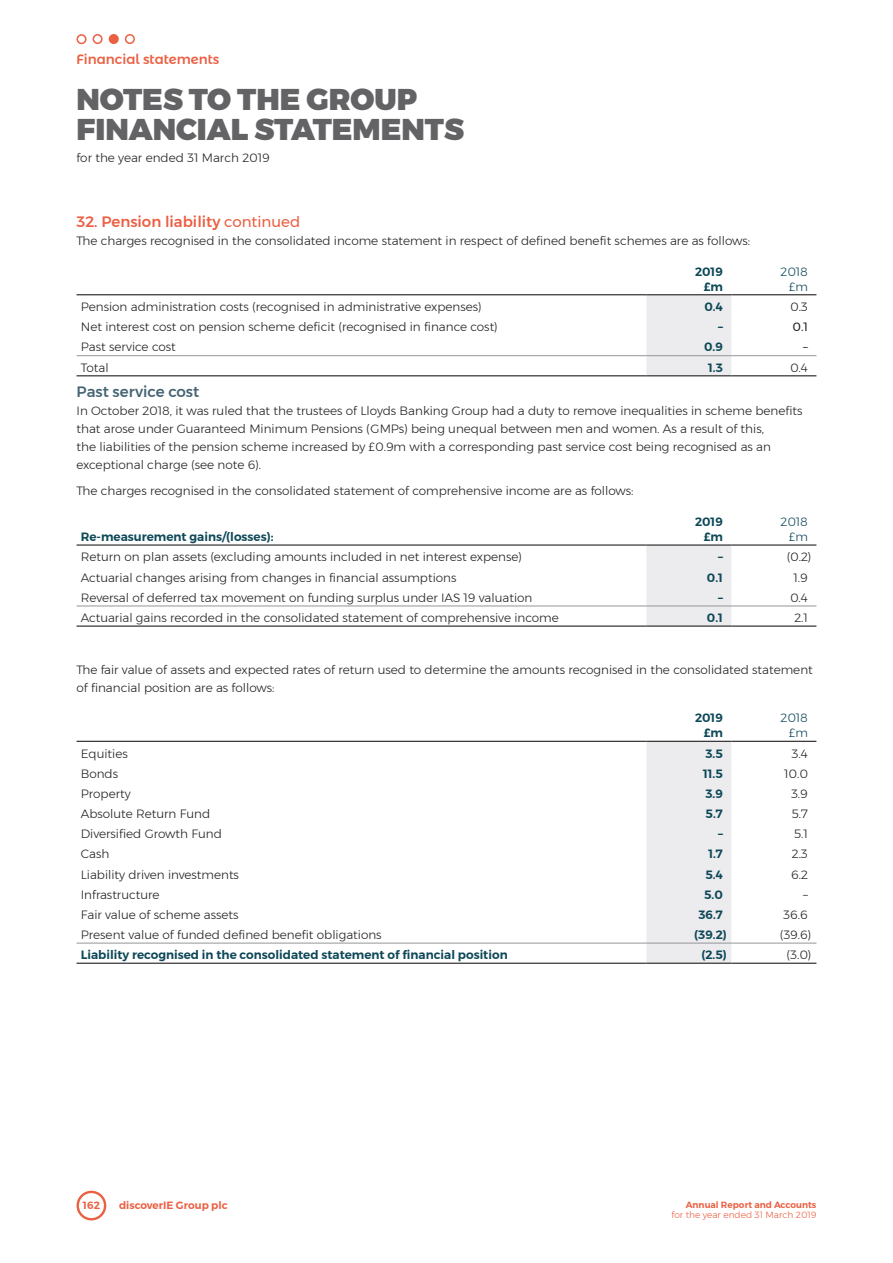
<style>
.page{position:relative;width:893px;height:1263px;background:#fff}
.page>*{position:absolute;margin:0;border:0;box-sizing:border-box;transform-origin:0 0}
.t1{font:900 30px/30px "Montserrat";color:#636366}
.t2{font:500 15px "Montserrat";color:#eb6043}
.t3{font:500 15px "Montserrat";color:#466574}
.t4{font:500 13.5px "Montserrat";color:#eb6043}
.t5{font:300 12px/18px "Montserrat";color:#231f20}
.t6{font:600 12px/15px "Montserrat";color:#0e4858;text-align:right}
.t7{font:300 12px/15px "Montserrat";color:#0e4858;text-align:right}
.t8{font:12px "Montserrat";color:#231f20}
.t9{font:600 10.5px "Montserrat";color:#eb6043}
.t10{font:300 9px "Montserrat";color:#eb6043}
.t11{font:600 9px "Montserrat";color:#eb6043}
.s1{font-weight:400}
</style>
<div class="page">
<div style="left:77px;top:1191px;width:29px;height:29px;border:2px solid #eb6043;border-radius:50%"></div>
<div style="left:646px;top:295px;width:85px;height:80px;background:#ececee"></div>
<hr style="left:77px;top:294px;width:569px;height:1px;background:#231f20">
<hr style="left:731px;top:294px;width:85px;height:1px;background:#231f20">
<hr style="left:646px;top:294px;width:85px;height:1px;background:#231f20">
<hr style="left:77px;top:375px;width:569px;height:1px;background:#231f20">
<hr style="left:646px;top:375px;width:85px;height:1px;background:#231f20">
<hr style="left:731px;top:375px;width:85px;height:1px;background:#231f20">
<hr style="left:77px;top:355px;width:569px;height:1px;background:#939598">
<hr style="left:646px;top:355px;width:85px;height:1px;background:#939598">
<hr style="left:731px;top:355px;width:85px;height:1px;background:#939598">
<div style="left:646px;top:546px;width:85px;height:79px;background:#ececee"></div>
<hr style="left:77px;top:544px;width:569px;height:2px;background:#231f20">
<hr style="left:731px;top:544px;width:85px;height:2px;background:#231f20">
<hr style="left:646px;top:544px;width:85px;height:2px;background:#231f20">
<hr style="left:77px;top:625px;width:569px;height:2px;background:#231f20">
<hr style="left:646px;top:625px;width:85px;height:2px;background:#231f20">
<hr style="left:731px;top:625px;width:85px;height:2px;background:#231f20">
<hr style="left:77px;top:606px;width:569px;height:1px;background:#939598">
<hr style="left:646px;top:606px;width:85px;height:1px;background:#939598">
<hr style="left:731px;top:606px;width:85px;height:1px;background:#939598">
<div style="left:646px;top:742px;width:85px;height:221px;background:#ececee"></div>
<hr style="left:77px;top:741px;width:569px;height:1px;background:#231f20">
<hr style="left:731px;top:741px;width:85px;height:1px;background:#231f20">
<hr style="left:646px;top:741px;width:85px;height:1px;background:#231f20">
<hr style="left:77px;top:963px;width:569px;height:1px;background:#231f20">
<hr style="left:646px;top:963px;width:85px;height:1px;background:#231f20">
<hr style="left:731px;top:963px;width:85px;height:1px;background:#231f20">
<hr style="left:77px;top:943px;width:569px;height:1px;background:#939598">
<hr style="left:646px;top:943px;width:85px;height:1px;background:#939598">
<hr style="left:731px;top:943px;width:85px;height:1px;background:#939598">
<div style="left:93px;top:34px;width:10px;height:10px;border:2px solid #eb6043;border-radius:50%"></div>
<div style="left:125px;top:34px;width:10px;height:10px;border:2px solid #eb6043;border-radius:50%"></div>
<div style="left:109px;top:35px;width:9px;height:8px;background:#eb6043;border-radius:50%"></div>
<div style="left:109px;top:34px;width:10px;height:10px;border:2px solid #eb6043;border-radius:50%"></div>
<div style="left:77px;top:34px;width:10px;height:10px;border:2px solid #eb6043;border-radius:50%"></div>
<p class="t4" style="left:77px;top:49px;width:144px">Financial statements</p>
<h1 class="t1" style="left:77px;top:84px;width:389px">NOTES TO THE GROUP<br>FINANCIAL STATEMENTS</h1>
<p class="t5" style="left:77px;top:149px;width:195px">for the year ended 31 March 2019</p>
<p class="t2" style="left:77px;top:210px;width:225px">32. Pension liability <span class="s1">continued</span></p>
<p class="t5" style="left:77px;top:232px;width:675px">The charges recognised in the consolidated income statement in respect of defined benefit schemes are as follows:</p>
<p class="t6" style="left:695px;top:264px;width:29px">2019 £m</p>
<p class="t7" style="left:780px;top:264px;width:29px">2018 £m</p>
<p class="t5" style="left:81px;top:298px;width:402px">Pension administration costs (recognised in administrative expenses)</p>
<p class="t6" style="left:704px;top:299px;width:20px">0.4</p>
<p class="t5" style="left:790px;top:298px;width:19px">0.3</p>
<p class="t5" style="left:81px;top:318px;width:419px">Net interest cost on pension scheme deficit (recognised in finance cost)</p>
<p class="t6" style="left:718px;top:320px;width:6px">–</p>
<p class="t8" style="left:792px;top:318px;width:17px">0.1</p>
<p class="t5" style="left:81px;top:338px;width:97px">Past service cost</p>
<p class="t6" style="left:704px;top:340px;width:20px">0.9</p>
<p class="t8" style="left:803px;top:338px;width:6px">–</p>
<p class="t5" style="left:81px;top:358px;width:29px">Total</p>
<p class="t6" style="left:708px;top:360px;width:16px">1.3</p>
<p class="t5" style="left:790px;top:358px;width:19px">0.4</p>
<p class="t3" style="left:77px;top:380px;width:124px">Past service cost</p>
<p class="t5" style="left:77px;top:401px;width:727px">In October 2018, it was ruled that the trustees of Lloyds Banking Group had a duty to remove inequalities in scheme benefits that arose under Guaranteed Minimum Pensions (GMPs) being unequal between men and women. As a result of this,<br>the liabilities of the pension scheme increased by £0.9m with a corresponding past service cost being recognised as an exceptional charge (see note 6).</p>
<p class="t5" style="left:77px;top:482px;width:558px">The charges recognised in the consolidated statement of comprehensive income are as follows:</p>
<p class="t6" style="left:81px;top:529px;width:194px">Re-measurement gains/(losses):</p>
<p class="t6" style="left:695px;top:514px;width:29px">2019 £m</p>
<p class="t7" style="left:780px;top:514px;width:29px">2018 £m</p>
<p class="t5" style="left:81px;top:548px;width:443px">Return on plan assets (excluding amounts included in net interest expense)</p>
<p class="t6" style="left:718px;top:550px;width:6px">–</p>
<p class="t5" style="left:787px;top:548px;width:26px">(0.2)</p>
<p class="t5" style="left:81px;top:568px;width:377px">Actuarial changes arising from changes in financial assumptions</p>
<p class="t6" style="left:707px;top:570px;width:17px">0.1</p>
<p class="t5" style="left:794px;top:568px;width:16px">1.9</p>
<p class="t5" style="left:81px;top:588px;width:453px">Reversal of deferred tax movement on funding surplus under IAS 19 valuation</p>
<p class="t6" style="left:718px;top:590px;width:6px">–</p>
<p class="t5" style="left:790px;top:588px;width:19px">0.4</p>
<p class="t5" style="left:81px;top:608px;width:479px">Actuarial gains recorded in the consolidated statement of comprehensive income</p>
<p class="t6" style="left:707px;top:610px;width:17px">0.1</p>
<p class="t5" style="left:794px;top:608px;width:15px">2.1</p>
<p class="t5" style="left:77px;top:660px;width:738px">The fair value of assets and expected rates of return used to determine the amounts recognised in the consolidated statement of financial position are as follows:</p>
<p class="t6" style="left:695px;top:710px;width:29px">2019 £m</p>
<p class="t7" style="left:780px;top:710px;width:29px">2018 £m</p>
<p class="t5" style="left:81px;top:744px;width:49px">Equities</p>
<p class="t6" style="left:705px;top:746px;width:19px">3.5</p>
<p class="t5" style="left:792px;top:744px;width:18px">3.4</p>
<p class="t5" style="left:81px;top:764px;width:39px">Bonds</p>
<p class="t6" style="left:703px;top:766px;width:21px">11.5</p>
<p class="t5" style="left:784px;top:764px;width:25px">10.0</p>
<p class="t5" style="left:81px;top:784px;width:51px">Property</p>
<p class="t6" style="left:705px;top:786px;width:19px">3.9</p>
<p class="t5" style="left:791px;top:784px;width:18px">3.9</p>
<p class="t5" style="left:81px;top:805px;width:131px">Absolute Return Fund</p>
<p class="t6" style="left:706px;top:806px;width:19px">5.7</p>
<p class="t5" style="left:791px;top:805px;width:18px">5.7</p>
<p class="t5" style="left:81px;top:825px;width:143px">Diversified Growth Fund</p>
<p class="t6" style="left:718px;top:826px;width:6px">–</p>
<p class="t5" style="left:794px;top:825px;width:16px">5.1</p>
<p class="t5" style="left:81px;top:845px;width:30px">Cash</p>
<p class="t6" style="left:708px;top:847px;width:16px">1.7</p>
<p class="t5" style="left:792px;top:845px;width:18px">2.3</p>
<p class="t5" style="left:81px;top:865px;width:160px">Liability driven investments</p>
<p class="t6" style="left:705px;top:867px;width:19px">5.4</p>
<p class="t5" style="left:791px;top:865px;width:18px">6.2</p>
<p class="t5" style="left:81px;top:885px;width:80px">Infrastructure</p>
<p class="t6" style="left:704px;top:887px;width:20px">5.0</p>
<p class="t5" style="left:803px;top:885px;width:6px">–</p>
<p class="t5" style="left:81px;top:905px;width:159px">Fair value of scheme assets</p>
<p class="t6" style="left:698px;top:907px;width:26px">36.7</p>
<p class="t5" style="left:783px;top:905px;width:26px">36.6</p>
<p class="t5" style="left:81px;top:925px;width:302px">Present value of funded defined benefit obligations</p>
<p class="t6" style="left:694px;top:927px;width:34px">(39.2)</p>
<p class="t5" style="left:780px;top:925px;width:33px">(39.6)</p>
<p class="t6" style="left:81px;top:947px;width:428px">Liability recognised in the consolidated statement of financial position</p>
<p class="t6" style="left:701px;top:947px;width:27px">(2.5)</p>
<p class="t5" style="left:786px;top:945px;width:26px">(3.0)</p>
<p class="t9" style="left:83px;top:1197px;width:19px">162</p>
<p class="t9" style="left:119px;top:1197px;width:110px">discoverIE Group plc</p>
<p class="t11" style="left:686px;top:1197px;width:132px">Annual Report and Accounts</p>
<p class="t10" style="left:671px;top:1208px;width:146px">for the year ended 31 March 2019</p>
</div>
